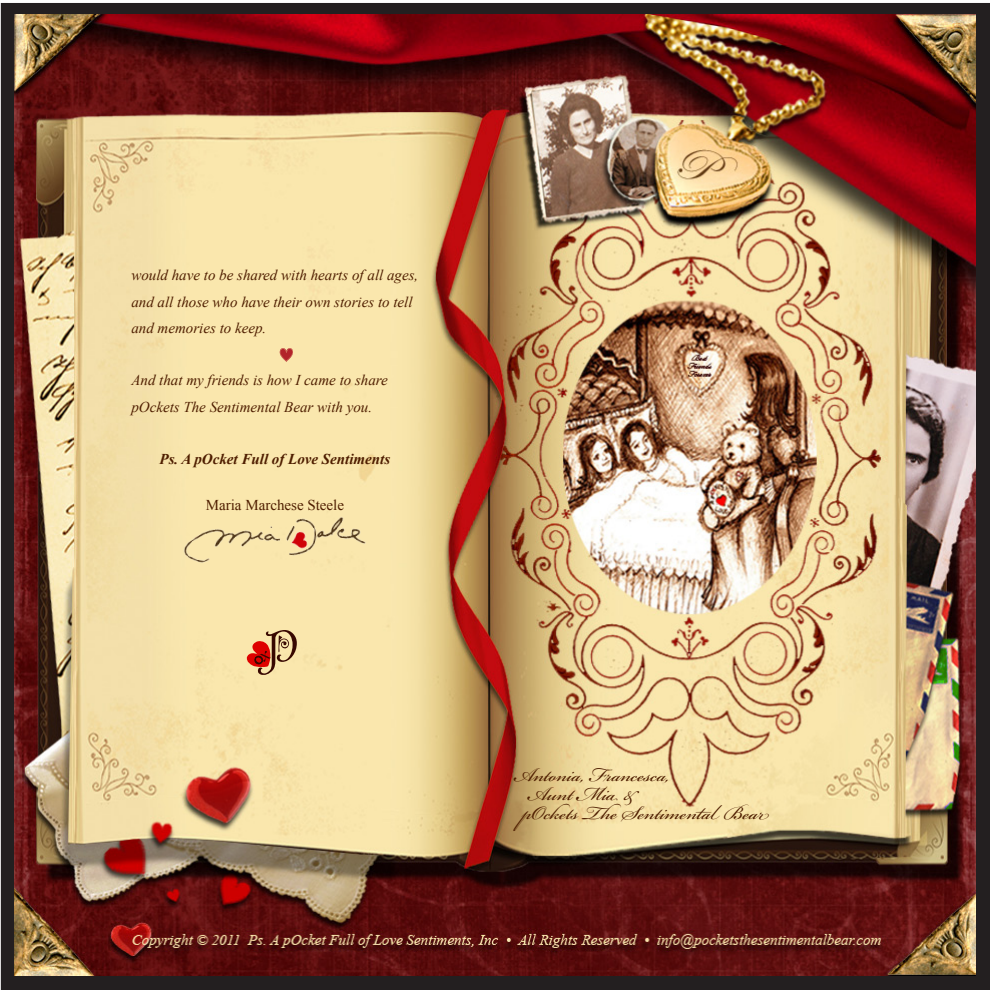
<style>
.page{position:relative;width:990px;height:990px;background:#fff}
.page>*{position:absolute;margin:0;border:0;box-sizing:border-box;transform-origin:0 0}
.t1{font:30px "Bickham Script Pro";color:#4f1e00}
.t2{font:italic 15px/26.2px "Times New Roman";color:#4f1e00}
.t3{font:italic 700 15px "Times New Roman";color:#4f1e00}
.t4{font:15px "Times New Roman";color:#4f1e00}
</style>
<div class="page">
<div style="left:1px;top:3px;width:989px;height:987px;background:#231f20"></div>
<img style="left:14px;top:14px;width:962px;height:962px">
<svg style="left:280px;top:348px;width:13px;height:14px"></svg>
<svg style="left:247px;top:630px;width:50px;height:46px;background:#cd926c"></svg>
<div style="left:173px;top:472px;width:205px;height:137px;background:#fae7ad"></div>
<p class="t2" style="left:131px;top:262px;width:288px">would have to be shared with hearts of all ages, and all those who have their own stories to tell and memories to keep.</p>
<p class="t2" style="left:131px;top:367px;width:258px">And that my friends is how I came to share pOckets The Sentimental Bear with you.</p>
<p class="t3" style="left:160px;top:449px;width:232px">Ps. A pOcket Full of Love Sentiments</p>
<p class="t4" style="left:206px;top:495px;width:140px">Maria Marchese Steele</p>
<p class="t1" style="left:513px;top:753px;width:158px">Antonia, Francesca,</p>
<p class="t1" style="left:527px;top:772px;width:111px">Aunt Mia &amp;</p>
<p class="t1" style="left:522px;top:791px;width:248px">pOckets The Sentimental Bear</p>
</div>
